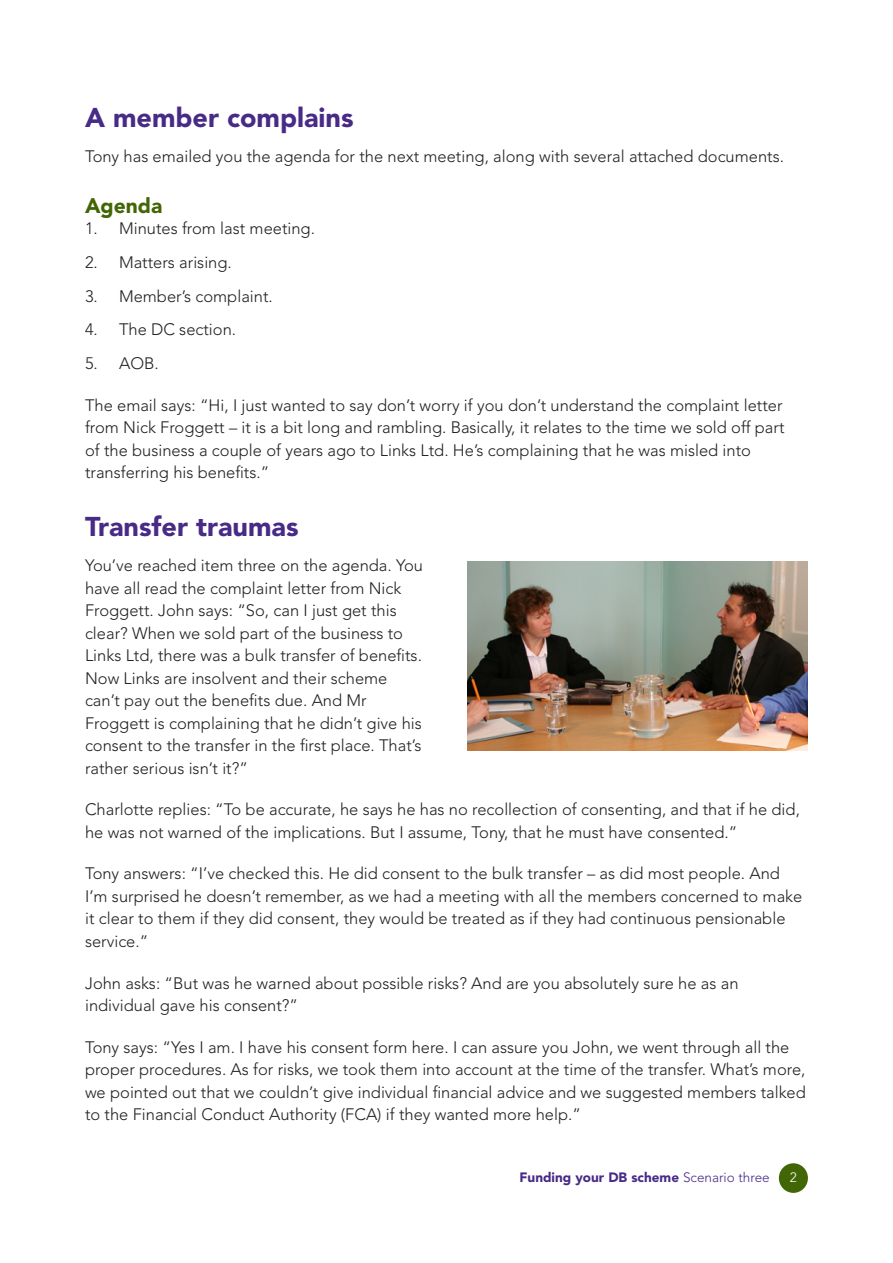
<style>
.page{position:relative;width:893px;height:1263px;background:#fff}
.page>*{position:absolute;margin:0;border:0;box-sizing:border-box;transform-origin:0 0}
.t1{font:900 27px "Avenir LT Std";color:#482a87}
.t2{font:900 21px "Avenir LT Std";color:#426605}
.t3{font:300 16.5px/22.5px "Avenir LT Std";color:#231f20}
.t4{font:900 13.5px "Avenir LT Std";color:#482a87}
.t5{font:300 13.5px "Avenir LT Std";color:#fff}
.s1{font-weight:300}
</style>
<div class="page">
<div style="left:779px;top:1163px;width:29px;height:30px;background:#426605;border-radius:50%"></div>
<img style="left:468px;top:561px;width:340px;height:189px">
<h1 class="t1" style="left:85px;top:101px;width:270px">A member complains</h1>
<p class="t3" style="left:85px;top:145px;width:700px">Tony has emailed you the agenda for the next meeting, along with several attached documents.</p>
<p class="t2" style="left:85px;top:193px;width:79px">Agenda</p>
<p class="t3" style="left:85px;top:217px;width:231px">1. Minutes from last meeting.</p>
<p class="t3" style="left:85px;top:251px;width:148px">2. Matters arising.</p>
<p class="t3" style="left:85px;top:285px;width:189px">3. Member’s complaint.</p>
<p class="t3" style="left:85px;top:318px;width:153px">4. The DC section.</p>
<p class="t3" style="left:85px;top:352px;width:75px">5. AOB.</p>
<p class="t3" style="left:85px;top:394px;width:701px">The email says: “Hi, I just wanted to say don’t worry if you don’t understand the complaint letter from Nick Froggett – it is a bit long and rambling. Basically, it relates to the time we sold off part of the business a couple of years ago to Links Ltd. He’s complaining that he was misled into transferring his benefits.”</p>
<h1 class="t1" style="left:85px;top:510px;width:215px">Transfer traumas</h1>
<p class="t3" style="left:85px;top:554px;width:339px">You’ve reached item three on the agenda. You have all read the complaint letter from Nick Froggett. John says: “So, can I just get this clear? When we sold part of the business to Links Ltd, there was a bulk transfer of benefits.<br>Now Links are insolvent and their scheme can’t pay out the benefits due. And Mr Froggett is complaining that he didn’t give his consent to the transfer in the first place. That’s rather serious isn’t it?”</p>
<p class="t3" style="left:85px;top:798px;width:716px">Charlotte replies: “To be accurate, he says he has no recollection of consenting, and that if he did, he was not warned of the implications. But I assume, Tony, that he must have consented.”</p>
<p class="t3" style="left:85px;top:862px;width:719px">Tony answers: “I’ve checked this. He did consent to the bulk transfer – as did most people. And I’m surprised he doesn’t remember, as we had a meeting with all the members concerned to make it clear to them if they did consent, they would be treated as if they had continuous pensionable service.”</p>
<p class="t3" style="left:85px;top:971px;width:655px">John asks: “But was he warned about possible risks? And are you absolutely sure he as an individual gave his consent?”</p>
<p class="t3" style="left:85px;top:1036px;width:722px">Tony says: “Yes I am. I have his consent form here. I can assure you John, we went through all the proper procedures. As for risks, we took them into account at the time of the transfer. What’s more, we pointed out that we couldn’t give individual financial advice and we suggested members talked to the Financial Conduct Authority (FCA) if they wanted more help.”</p>
<p class="t4" style="left:520px;top:1169px;width:252px">Funding your DB scheme <span class="s1">Scenario three</span></p>
<p class="t5" style="left:790px;top:1170px;width:9px">2</p>
</div>
